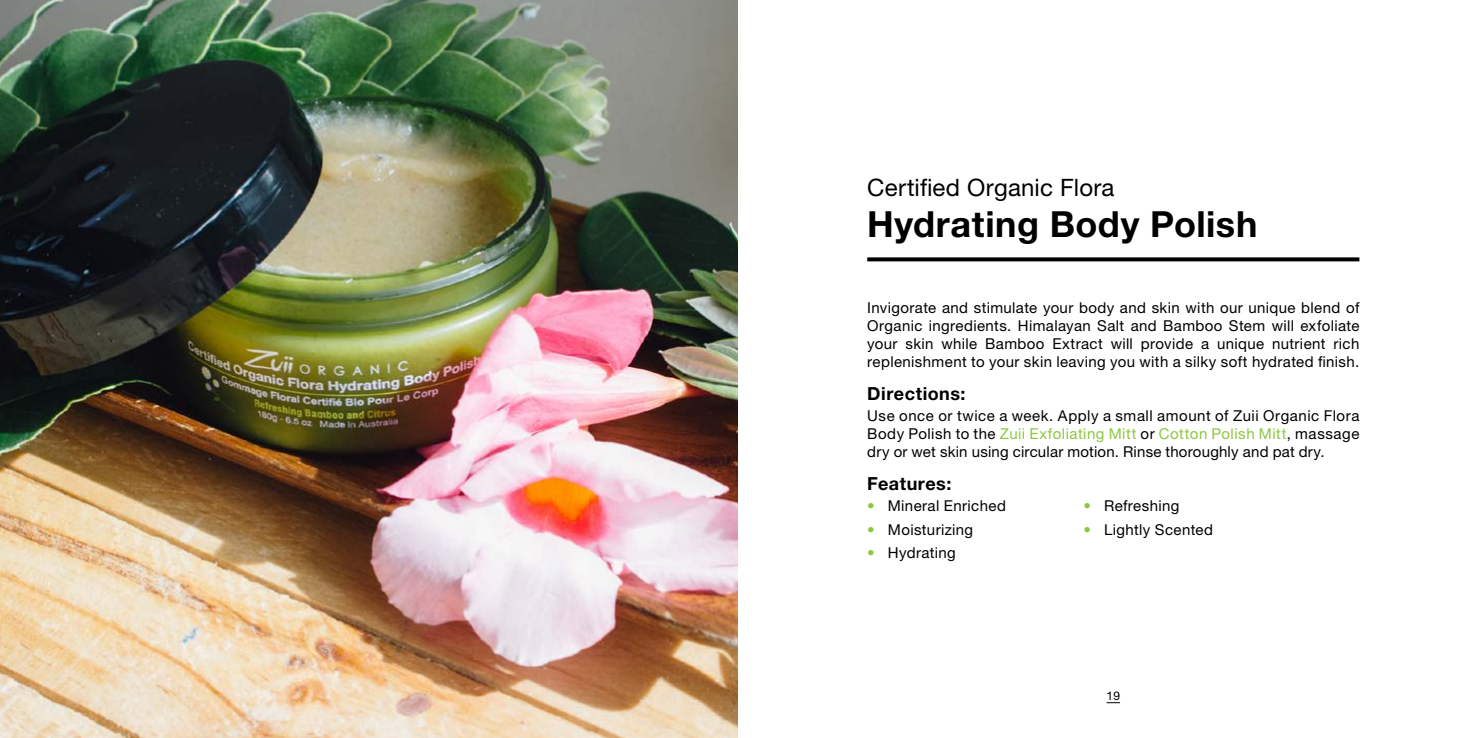
<style>
.page{position:relative;width:1475px;height:738px;background:#fff}
.page>*{position:absolute;margin:0;border:0;box-sizing:border-box;transform-origin:0 0}
.t1{font:700 36px "Helvetica Neue LT Std";letter-spacing:.015em;color:#000}
.t2{font:24px "Helvetica Neue LT Std";letter-spacing:.01em;color:#000}
.t3{font:700 18px "Helvetica Neue LT Std";letter-spacing:.03em;color:#000}
.t4{font:15px/18px "Helvetica Neue LT Std";letter-spacing:.02em;color:#000;text-align:justify}
.t5{font:12px "Helvetica Neue LT Std";color:#000}
.s1{color:#8dc73f}
</style>
<div class="page">
<img style="left:0;top:0;width:737px;height:737px">
<svg style="left:867px;top:257px;width:492px;height:4px;background:#181818"></svg>
<h2 class="t2" style="left:867px;top:173px;width:249px">Certified Organic Flora</h2>
<h1 class="t1" style="left:867px;top:201px;width:391px">Hydrating Body Polish</h1>
<p class="t4" style="left:867px;top:298px;width:493px">Invigorate and stimulate your body and skin with our unique blend of Organic ingredients. Himalayan Salt and Bamboo Stem will exfoliate your skin while Bamboo Extract will provide a unique nutrient rich replenishment to your skin leaving you with a silky soft hydrated finish.</p>
<p class="t3" style="left:867px;top:382px;width:100px">Directions:</p>
<p class="t4" style="left:867px;top:406px;width:493px">Use once or twice a week. Apply a small amount of Zuii Organic Flora Body Polish to the <span class="s1">Zuii Exfoliating Mitt</span> or <span class="s1">Cotton Polish Mitt</span>, massage dry or wet skin using circular motion. Rinse thoroughly and pat dry.</p>
<p class="t3" style="left:867px;top:472px;width:86px">Features:</p>
<p class="t4" style="left:867px;top:496px;width:140px"><span class="s1">•</span> Mineral Enriched</p>
<p class="t4" style="left:1083px;top:496px;width:97px"><span class="s1">•</span> Refreshing</p>
<p class="t4" style="left:867px;top:519px;width:107px"><span class="s1">•</span> Moisturizing</p>
<p class="t4" style="left:1083px;top:519px;width:131px"><span class="s1">•</span> Lightly Scented</p>
<p class="t4" style="left:867px;top:543px;width:90px"><span class="s1">•</span> Hydrating</p>
<p class="t5" style="left:1106px;top:687px;width:15px">19</p>
</div>
